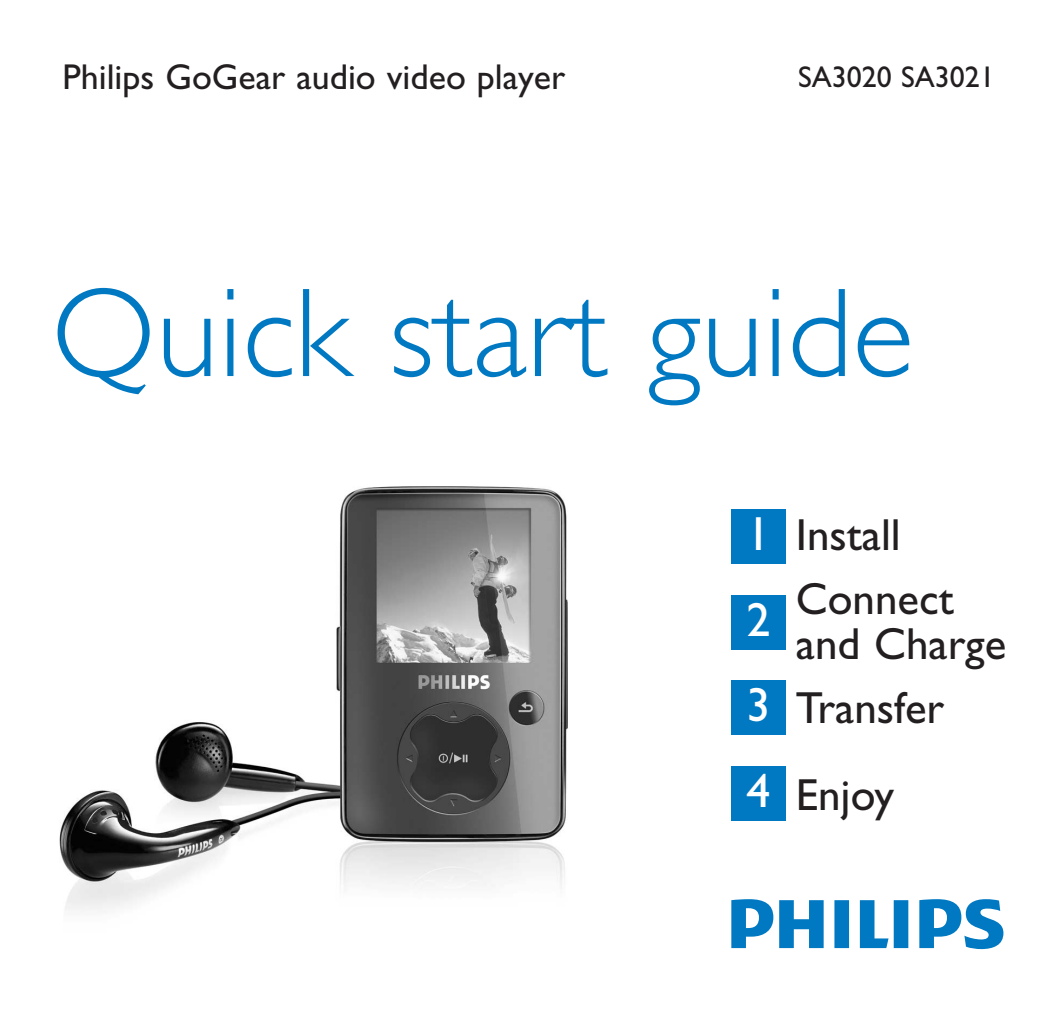
<style>
.page{position:relative;width:1063px;height:1021px;background:#fff}
.page>*{position:absolute;margin:0;border:0;box-sizing:border-box;transform-origin:0 0}
.t1{font:300 127.5px "Gill Alt One";color:#0079c2}
.t2{font:48px/85.5px "Gill Sans Std";color:#fff;text-align:justify}
.t3{font:45px/64.2px "Gill Sans Std";color:#231f20}
.t4{font:36px "Gill Alt One";color:#231f20}
.t5{font:30px "Gill Sans";color:#231f20}
</style>
<div class="page">
<svg style="left:731px;top:899px;width:272px;height:50px"></svg>
<div style="left:731px;top:509px;width:54px;height:54px;background:#0079c2"></div>
<div style="left:731px;top:595px;width:54px;height:54px;background:#0079c2"></div>
<div style="left:731px;top:680px;width:54px;height:54px;background:#0079c2"></div>
<div style="left:731px;top:766px;width:54px;height:54px;background:#0079c2"></div>
<img style="left:60px;top:486px;width:508px;height:425px">
<p class="t4" style="left:63px;top:64px;width:504px">Philips GoGear audio video player</p>
<p class="t5" style="left:798px;top:67px;width:198px">SA3020 SA3021</p>
<h1 class="t1" style="left:51px;top:288px;width:864px">Quick start guide</h1>
<p class="t2" style="left:746px;top:497px;width:25px">1<br>2<br>3<br>4</p>
<p class="t3" style="left:796px;top:507px;width:159px">Install<br>Connect</p>
<p class="t3" style="left:796px;top:616px;width:212px">and Charge<br>Transfer</p>
<p class="t3" style="left:796px;top:767px;width:100px">Enjoy</p>
</div>
